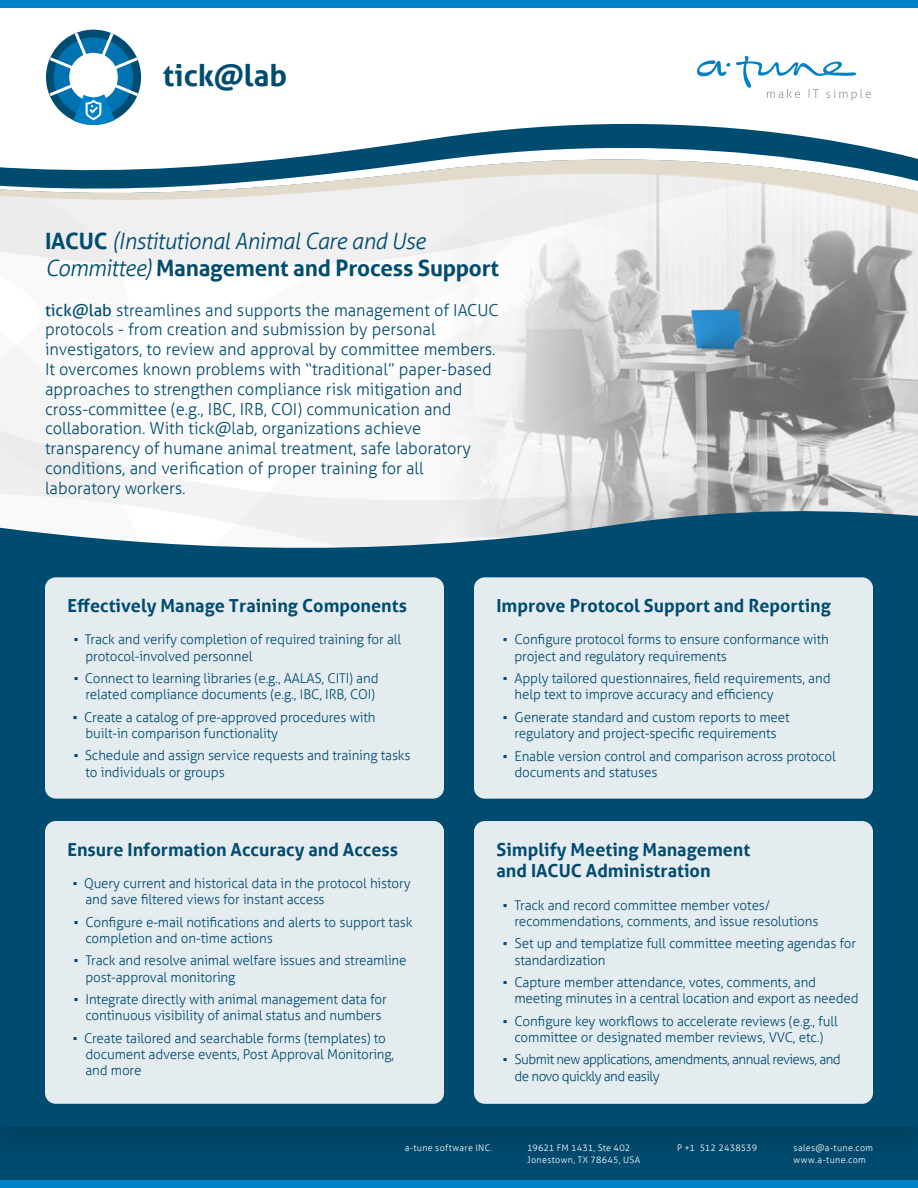
<style>
.page{position:relative;width:918px;height:1188px;background:#fff}
.page>*{position:absolute;margin:0;border:0;box-sizing:border-box;transform-origin:0 0}
.t1{font:700 30px "Aller";color:#004c70}
.t2{font:italic 300 22.5px/27px "Aller";letter-spacing:-.025em;color:#004c70}
.t3{font:700 18px/21.6px "Aller";color:#004c70}
.t4{font:300 16.5px/19.8px "Aller";color:#004c70}
.t5{font:300 13.5px/16.2px "Aller";letter-spacing:-.01em;color:#004c70}
.t6{font:300 13.5px/16.2px "Aller";letter-spacing:-.04em;color:#004c70}
.t7{font:300 9px/12px "Aller";letter-spacing:.035em;color:#fff}
.t8{font:300 9px "Aller";letter-spacing:.015em;color:#fff}
.s1{font-weight:700;font-style:normal}
.s2{font-weight:400}
.s3{font-family:"Arial";font-weight:400}
</style>
<div class="page">
<img style="left:0;top:1126px;width:918px;height:54px">
<div style="left:0;top:1067px;width:918px;height:59px;background:#004c70"></div>
<div style="left:0;top:508px;width:918px;height:614px;background:#004c70"></div>
<svg style="left:453px;top:131px;width:348px;height:5px;background:#1b5f7f"></svg>
<svg style="left:0;top:480px;width:330px;height:25px;fill:#f3f3f3"></svg>
<svg style="left:0;top:346px;width:181px;height:134px"></svg>
<svg style="left:697px;top:56px;width:174px;height:45px"></svg>
<div style="left:0;top:0;width:918px;height:8px;background:#0080c5"></div>
<div style="left:0;top:1180px;width:918px;height:8px;background:#0080c5"></div>
<svg style="left:0;top:136px;width:918px;height:131px"></svg>
<img style="left:330px;top:173px;width:588px;height:332px">
<svg style="left:0;top:505px;width:918px;height:324px"></svg>
<div style="left:474px;top:577px;width:399px;height:222px;background:#e5ecf0;border-radius:11px"></div>
<div style="left:45px;top:577px;width:399px;height:222px;background:#e5ecf0;border-radius:11px"></div>
<div style="left:45px;top:821px;width:399px;height:283px;background:#e5ecf0;border-radius:11px"></div>
<div style="left:474px;top:821px;width:399px;height:283px;background:#e5ecf0;border-radius:11px"></div>
<svg style="left:46px;top:29px;width:95px;height:96px"></svg>
<h1 class="t1" style="left:163px;top:57px;width:126px">tick@lab</h1>
<h2 class="t2" style="left:45px;top:228px;width:456px"><span class="s1">IACUC</span> (Institutional Animal Care and Use<br>Committee) <span class="s1">Management and Process Support</span></h2>
<p class="t4" style="left:45px;top:300px;width:455px"><span class="s2">tick@lab</span> streamlines and supports the management of IACUC protocols - from creation and submission by personal investigators, to review and approval by committee members.<br>It overcomes known problems with “traditional” paper-based approaches to strengthen compliance risk mitigation and cross-committee (e.g., IBC, IRB, COI) communication and collaboration. With tick@lab, organizations achieve transparency of humane animal treatment, safe laboratory conditions, and verification of proper training for all laboratory workers.</p>
<h3 class="t3" style="left:68px;top:595px;width:341px">Effectively Manage Training Components</h3>
<p class="t5" style="left:86px;top:632px;width:317px;text-indent:-12px"><span class="s3">▪</span> Track and verify completion of required training for all protocol-involved personnel</p>
<p class="t5" style="left:74px;top:670px;width:306px;text-align:right"><span class="s3">▪</span> Connect to learning libraries (e.g., AALAS, CITI) and related compliance documents (e.g., IBC, IRB, COI)</p>
<p class="t5" style="left:85px;top:709px;width:292px;text-indent:-13px"><span class="s3">▪</span> Create a catalog of pre-approved procedures with built-in comparison functionality</p>
<p class="t5" style="left:85px;top:748px;width:327px;text-indent:-12px"><span class="s3">▪</span> Schedule and assign service requests and training tasks to individuals or groups</p>
<h3 class="t3" style="left:68px;top:838px;width:332px">Ensure Information Accuracy and Access</h3>
<p class="t5" style="left:85px;top:875px;width:327px;text-indent:-13px"><span class="s3">▪</span> Query current and historical data in the protocol history and save filtered views for instant access</p>
<p class="t5" style="left:85px;top:914px;width:329px;text-indent:-12px"><span class="s3">▪</span> Configure e-mail notifications and alerts to support task completion and on-time actions</p>
<p class="t5" style="left:85px;top:953px;width:323px;text-indent:-12px"><span class="s3">▪</span> Track and resolve animal welfare issues and streamline post-approval monitoring</p>
<p class="t5" style="left:74px;top:991px;width:314px;text-align:center"><span class="s3">▪</span> Integrate directly with animal management data for continuous visibility of animal status and numbers</p>
<p class="t5" style="left:85px;top:1030px;width:310px;text-indent:-13px"><span class="s3">▪</span> Create tailored and searchable forms (templates) to document adverse events, Post Approval Monitoring, and more</p>
<h3 class="t3" style="left:496px;top:595px;width:336px">Improve Protocol Support and Reporting</h3>
<p class="t5" style="left:515px;top:632px;width:316px;text-indent:-12px"><span class="s3">▪</span> Configure protocol forms to ensure conformance with project and regulatory requirements</p>
<p class="t5" style="left:515px;top:670px;width:318px;text-indent:-12px"><span class="s3">▪</span> Apply tailored questionnaires, field requirements, and help text to improve accuracy and efficiency</p>
<p class="t5" style="left:503px;top:709px;width:288px;text-align:center"><span class="s3">▪</span> Generate standard and custom reports to meet regulatory and project-specific requirements</p>
<p class="t5" style="left:515px;top:748px;width:323px;text-indent:-12px"><span class="s3">▪</span> Enable version control and comparison across protocol documents and statuses</p>
<h3 class="t3" style="left:496px;top:838px;width:255px">Simplify Meeting Management and IACUC Administration</h3>
<p class="t5" style="left:515px;top:897px;width:306px;text-indent:-12px"><span class="s3">▪</span> Track and record committee member votes/ recommendations, comments, and issue resolutions</p>
<p class="t5" style="left:515px;top:935px;width:343px;text-indent:-12px"><span class="s3">▪</span> Set up and templatize full committee meeting agendas for standardization</p>
<p class="t5" style="left:515px;top:974px;width:346px;text-indent:-12px"><span class="s3">▪</span> Capture member attendance, votes, comments, and meeting minutes in a central location and export as needed</p>
<p class="t5" style="left:503px;top:1013px;width:336px;text-align:center"><span class="s3">▪</span> Configure key workflows to accelerate reviews (e.g., full committee or designated member reviews, VVC, etc.)</p>
<p class="t6" style="left:515px;top:1052px;width:328px;text-indent:-12px"><span class="s3">▪</span> Submit new applications, amendments, annual reviews, and de novo quickly and easily</p>
<p class="t7" style="left:405px;top:1142px;width:89px">a-tune software INC.</p>
<p class="t7" style="left:527px;top:1142px;width:114px">19621 FM 1431, Ste 402<br>Jonestown, TX 78645, USA</p>
<p class="t8" style="left:677px;top:1142px;width:82px">P +1 512 2438539</p>
<p class="t7" style="left:794px;top:1142px;width:81px">sales@a-tune.com www.a-tune.com</p>
</div>
